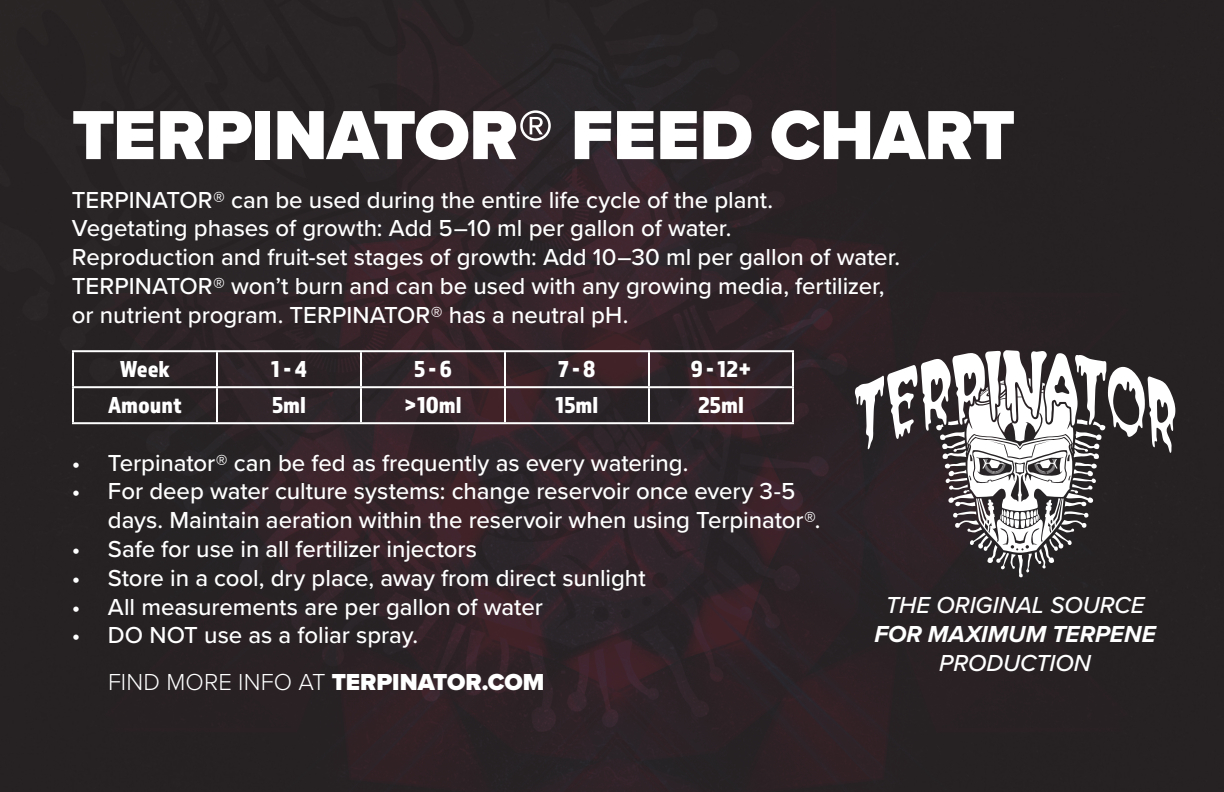
<style>
.page{position:relative;width:1224px;height:792px;background:#fff}
.page>*{position:absolute;margin:0;border:0;box-sizing:border-box;transform-origin:0 0}
.t1{font:900 72px "Proxima Nova";letter-spacing:-.005em;color:#fff}
.t2{font:500 24px/28.8px "Proxima Nova";letter-spacing:-.005em;color:#fff}
.t3{font:24px "Almaq Refined";color:#fff}
.t4{font:300 24px "Proxima Nova";letter-spacing:.005em;color:#fff}
.t5{font:italic 500 24px "Proxima Nova";letter-spacing:-.005em;color:#fff}
.t6{font:italic 700 24px "Proxima Nova";color:#fff}
.s1{font-weight:900}
</style>
<div class="page">
<img style="left:0;top:0;width:1224px;height:792px">
<hr style="left:72px;top:350px;width:145px;height:2px;background:#fff">
<hr style="left:72px;top:352px;width:2px;height:34px;background:#fff">
<hr style="left:217px;top:350px;width:144px;height:2px;background:#fff">
<hr style="left:216px;top:352px;width:2px;height:34px;background:#fff">
<hr style="left:361px;top:350px;width:144px;height:2px;background:#fff">
<hr style="left:360px;top:352px;width:2px;height:34px;background:#fff">
<hr style="left:505px;top:350px;width:144px;height:2px;background:#fff">
<hr style="left:504px;top:352px;width:2px;height:34px;background:#fff">
<hr style="left:649px;top:350px;width:145px;height:2px;background:#fff">
<hr style="left:648px;top:352px;width:2px;height:34px;background:#fff">
<hr style="left:792px;top:352px;width:2px;height:34px;background:#fff">
<hr style="left:72px;top:386px;width:145px;height:2px;background:#fff">
<hr style="left:72px;top:388px;width:2px;height:34px;background:#fff">
<hr style="left:217px;top:386px;width:144px;height:2px;background:#fff">
<hr style="left:216px;top:388px;width:2px;height:34px;background:#fff">
<hr style="left:361px;top:386px;width:144px;height:2px;background:#fff">
<hr style="left:360px;top:388px;width:2px;height:34px;background:#fff">
<hr style="left:505px;top:386px;width:144px;height:2px;background:#fff">
<hr style="left:504px;top:388px;width:2px;height:34px;background:#fff">
<hr style="left:649px;top:386px;width:145px;height:2px;background:#fff">
<hr style="left:648px;top:388px;width:2px;height:34px;background:#fff">
<hr style="left:792px;top:388px;width:2px;height:34px;background:#fff">
<hr style="left:72px;top:422px;width:145px;height:2px;background:#fff">
<hr style="left:217px;top:422px;width:144px;height:2px;background:#fff">
<hr style="left:361px;top:422px;width:144px;height:2px;background:#fff">
<hr style="left:505px;top:422px;width:144px;height:2px;background:#fff">
<hr style="left:649px;top:422px;width:145px;height:2px;background:#fff">
<svg style="left:855px;top:350px;width:320px;height:227px;fill:#2e2327"></svg>
<h1 class="t1" style="left:72px;top:81px;width:945px">TERPINATOR® FEED CHART</h1>
<p class="t2" style="left:72px;top:184px;width:830px">TERPINATOR® can be used during the entire life cycle of the plant.<br>Vegetating phases of growth: Add 5–10 ml per gallon of water.<br>Reproduction and fruit-set stages of growth: Add 10–30 ml per gallon of water.<br>TERPINATOR® won’t burn and can be used with any growing media, fertilizer, or nutrient program. TERPINATOR® has a neutral pH.</p>
<p class="t3" style="left:120px;top:355px;width:51px">Week</p>
<p class="t3" style="left:271px;top:355px;width:37px">1 - 4</p>
<p class="t3" style="left:414px;top:355px;width:39px">5 - 6</p>
<p class="t3" style="left:558px;top:355px;width:39px">7 - 8</p>
<p class="t3" style="left:691px;top:355px;width:62px">9 - 12+</p>
<p class="t3" style="left:108px;top:391px;width:75px">Amount</p>
<p class="t3" style="left:272px;top:391px;width:35px">5ml</p>
<p class="t3" style="left:404px;top:391px;width:59px">&gt;10ml</p>
<p class="t3" style="left:556px;top:391px;width:44px">15ml</p>
<p class="t3" style="left:698px;top:391px;width:47px">25ml</p>
<p class="t2" style="left:72px;top:447px;width:618px">• Terpinator® can be fed as frequently as every watering.</p>
<p class="t2" style="left:108px;top:476px;width:714px;text-indent:-36px">• For deep water culture systems: change reservoir once every 3-5 days. Maintain aeration within the reservoir when using Terpinator®.</p>
<p class="t2" style="left:72px;top:534px;width:407px">• Safe for use in all fertilizer injectors</p>
<p class="t2" style="left:72px;top:563px;width:575px">• Store in a cool, dry place, away from direct sunlight</p>
<p class="t2" style="left:72px;top:591px;width:472px">• All measurements are per gallon of water</p>
<p class="t2" style="left:72px;top:620px;width:348px">• DO NOT use as a foliar spray.</p>
<p class="t4" style="left:108px;top:664px;width:438px">FIND MORE INFO AT <span class="s1">TERPINATOR.COM</span></p>
<p class="t5" style="left:886px;top:587px;width:260px">THE ORIGINAL SOURCE</p>
<p class="t6" style="left:875px;top:616px;width:283px">FOR MAXIMUM TERPENE</p>
<p class="t5" style="left:939px;top:645px;width:153px">PRODUCTION</p>
</div>
